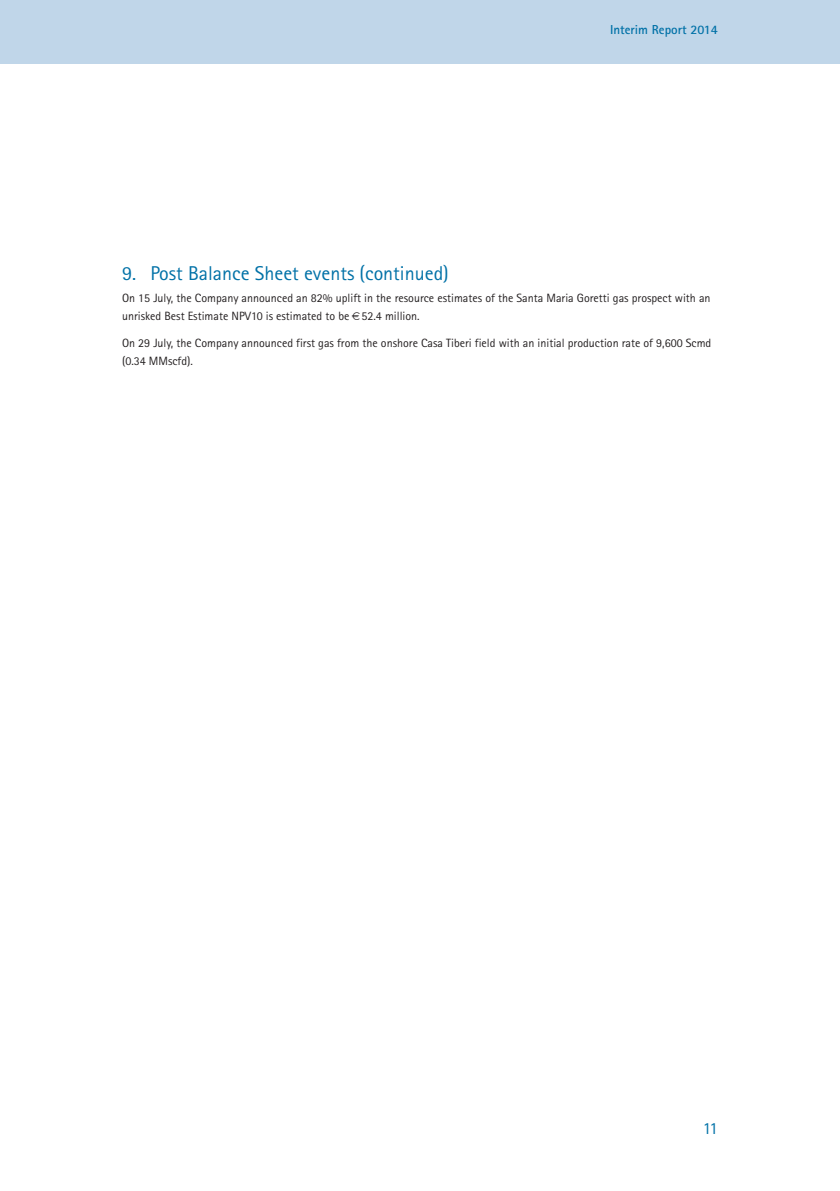
<style>
.page{position:relative;width:840px;height:1191px;background:#fff}
.page>*{position:absolute;margin:0;border:0;box-sizing:border-box;transform-origin:0 0}
.t1{font:20px "Rotis Sans Serif";color:#0071a7}
.t2{font:17px "Rotis Sans Serif";color:#0071a7}
.t3{font:700 13px "Rotis Sans Serif";color:#0071a7}
.t4{font:12px/18px "Rotis Sans Serif";color:#231f20}
</style>
<div class="page">
<div style="left:0;top:0;width:839px;height:63px;background:#c0d6e9"></div>
<p class="t3" style="left:609px;top:25px;width:109px">Interim Report 2014</p>
<h1 class="t1" style="left:122px;top:266px;width:328px">9. Post Balance Sheet events (continued)</h1>
<p class="t4" style="left:122px;top:290px;width:589px">On 15 July, the Company announced an 82% uplift in the resource estimates of the Santa Maria Goretti gas prospect with an unrisked Best Estimate NPV10 is estimated to be 52.4 million.</p>
<p class="t4" style="left:122px;top:335px;width:590px">On 29 July, the Company announced first gas from the onshore Casa Tiberi field with an initial production rate of 9,600 Scmd (0.34 MMscfd).</p>
<h2 class="t2" style="left:702px;top:1122px;width:17px">11</h2>
</div>
